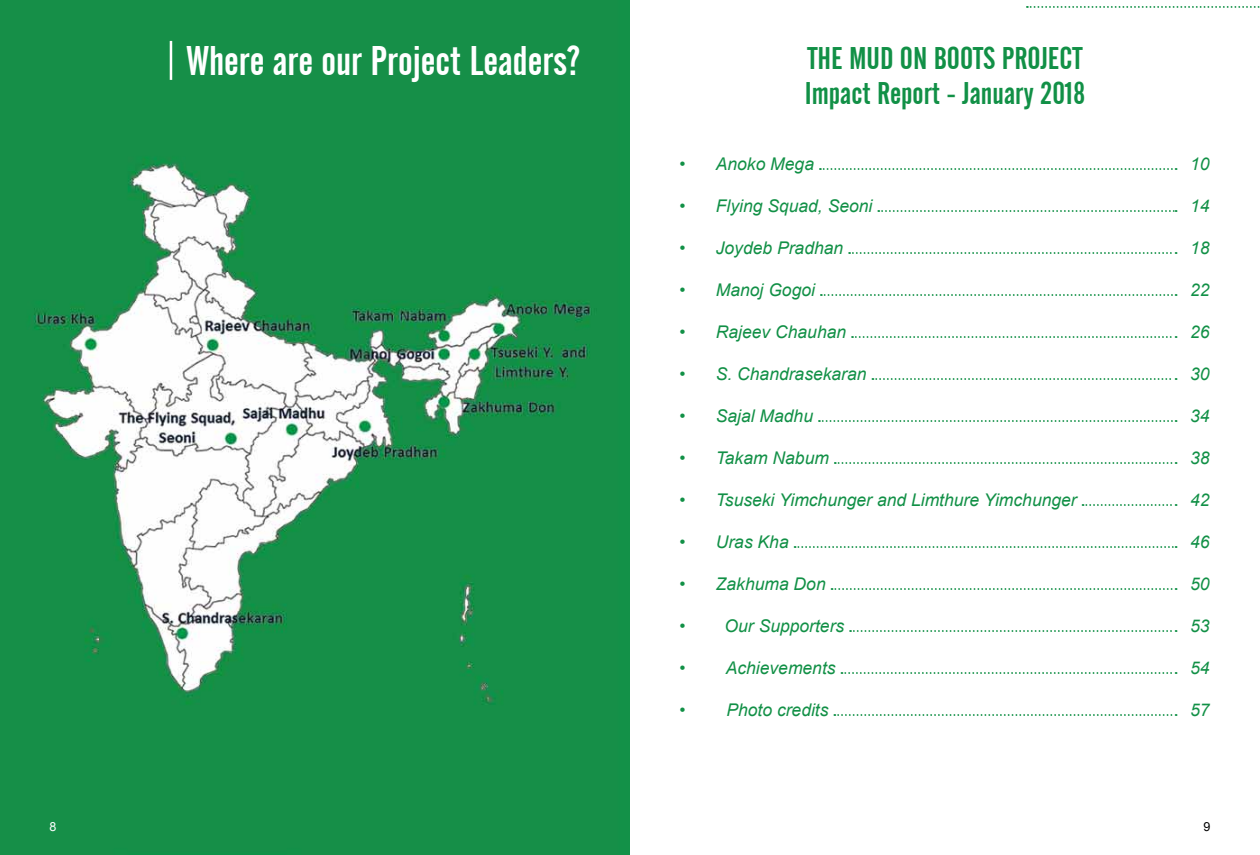
<style>
.page{position:relative;width:1260px;height:855px;background:#fff}
.page>*{position:absolute;margin:0;border:0;box-sizing:border-box;transform-origin:0 0}
.t1{font:41.25px "Alternate Gothic No 2 BT";color:#fff}
.t2{font:31.25px/35px "Alternate Gothic No 2 BT";color:#119046}
.t3{font:italic 17.5px "Arial";color:#119046}
.t4{font:12.5px "Arial";color:#fff}
.t5{font:12.5px "Arial";color:#000}
</style>
<div class="page">
<img style="left:0;top:0;width:630px;height:855px">
<svg style="left:820px;top:168px;width:357px;height:2px"></svg>
<svg style="left:878px;top:210px;width:299px;height:2px"></svg>
<svg style="left:849px;top:252px;width:328px;height:2px"></svg>
<svg style="left:821px;top:294px;width:356px;height:2px"></svg>
<svg style="left:852px;top:336px;width:325px;height:2px"></svg>
<svg style="left:872px;top:378px;width:305px;height:2px"></svg>
<svg style="left:819px;top:420px;width:358px;height:2px"></svg>
<svg style="left:835px;top:462px;width:342px;height:2px"></svg>
<svg style="left:1083px;top:504px;width:94px;height:2px"></svg>
<svg style="left:795px;top:546px;width:382px;height:2px"></svg>
<svg style="left:832px;top:588px;width:345px;height:2px"></svg>
<svg style="left:850px;top:630px;width:327px;height:2px"></svg>
<svg style="left:841px;top:672px;width:336px;height:2px"></svg>
<svg style="left:834px;top:714px;width:343px;height:2px"></svg>
<hr style="left:170px;top:41px;width:2px;height:39px;background:#fff">
<svg style="left:1027px;top:6px;width:233px;height:2px"></svg>
<p class="t4" style="left:50px;top:818px;width:8px">8</p>
<h1 class="t1" style="left:186px;top:38px;width:395px">Where are our Project Leaders?</h1>
<h2 class="t2" style="left:805px;top:41px;width:282px;text-indent:197px">Project<br>Impact Report - January 2018</h2>
<h2 class="t2" style="left:807px;top:41px;width:153px">The Mud on Boots</h2>
<p class="t3" style="left:680px;top:152px;width:136px">• Anoko Mega</p>
<p class="t3" style="left:1190px;top:152px;width:21px">10</p>
<p class="t3" style="left:680px;top:194px;width:194px">• Flying Squad, Seoni</p>
<p class="t3" style="left:1190px;top:194px;width:21px">14</p>
<p class="t3" style="left:680px;top:236px;width:165px">• Joydeb Pradhan</p>
<p class="t3" style="left:1190px;top:236px;width:21px">18</p>
<p class="t3" style="left:680px;top:278px;width:137px">• Manoj Gogoi</p>
<p class="t3" style="left:1190px;top:278px;width:21px">22</p>
<p class="t3" style="left:680px;top:320px;width:168px">• Rajeev Chauhan</p>
<p class="t3" style="left:1190px;top:320px;width:21px">26</p>
<p class="t3" style="left:680px;top:362px;width:189px">• S. Chandrasekaran</p>
<p class="t3" style="left:1190px;top:362px;width:21px">30</p>
<p class="t3" style="left:680px;top:404px;width:135px">• Sajal Madhu</p>
<p class="t3" style="left:1190px;top:404px;width:21px">34</p>
<p class="t3" style="left:680px;top:446px;width:151px">• Takam Nabum</p>
<p class="t3" style="left:1190px;top:446px;width:21px">38</p>
<p class="t3" style="left:680px;top:488px;width:399px">• Tsuseki Yimchunger and Limthure Yimchunger</p>
<p class="t3" style="left:1190px;top:488px;width:21px">42</p>
<p class="t3" style="left:680px;top:530px;width:111px">• Uras Kha</p>
<p class="t3" style="left:1190px;top:530px;width:21px">46</p>
<p class="t3" style="left:680px;top:572px;width:148px">• Zakhuma Don</p>
<p class="t3" style="left:1190px;top:572px;width:21px">50</p>
<p class="t3" style="left:680px;top:614px;width:166px">• Our Supporters</p>
<p class="t3" style="left:1190px;top:614px;width:21px">53</p>
<p class="t3" style="left:680px;top:656px;width:158px">• Achievements</p>
<p class="t3" style="left:1190px;top:656px;width:21px">54</p>
<p class="t3" style="left:680px;top:698px;width:150px">• Photo credits</p>
<p class="t3" style="left:1190px;top:698px;width:21px">57</p>
<p class="t5" style="left:1203px;top:818px;width:8px">9</p>
</div>
